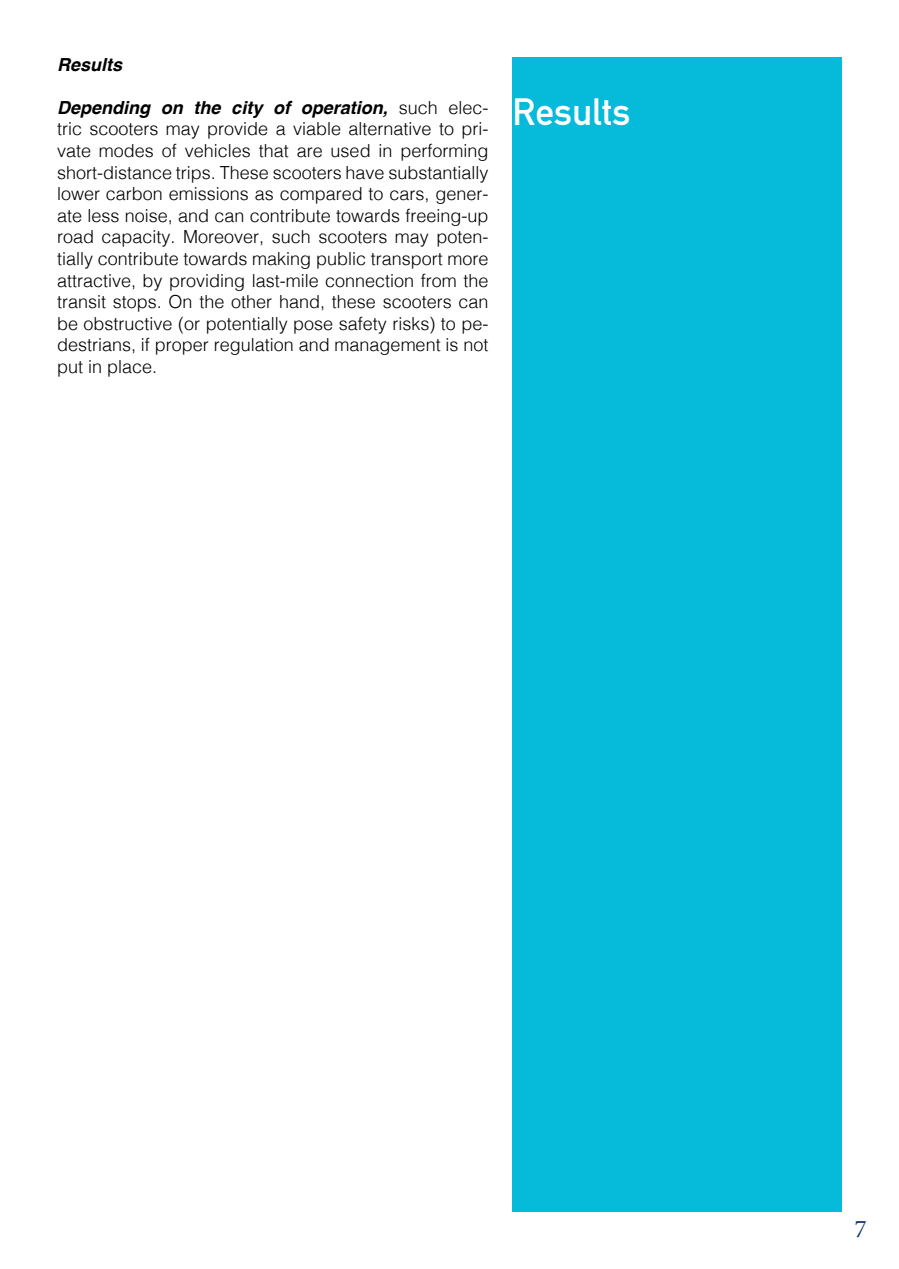
<style>
.page{position:relative;width:899px;height:1269px;background:#fff}
.page>*{position:absolute;margin:0;border:0;box-sizing:border-box;transform-origin:0 0}
.t1{font:700 37.5px "DIN Alternate";color:#fff}
.t2{font:25.5px "Minion Pro";color:#1b3f73}
.t3{font:300 18px/21.6px "Helvetica";color:#000;text-align:justify}
.t4{font:italic 700 18px "Helvetica";color:#000}
.s1{font-weight:700;font-style:italic}
</style>
<div class="page">
<div style="left:512px;top:57px;width:330px;height:1155px;background:#06bbda"></div>
<p class="t4" style="left:57px;top:49px;width:67px">Results</p>
<p class="t3" style="left:57px;top:95px;width:433px"><span class="s1">Depending on the city of operation,</span> such elec&shy;tric scooters may provide a viable alternative to pri&shy;vate modes of vehicles that are used in performing short-distance trips. These scooters have substantially lower carbon emissions as compared to cars, gener&shy;ate less noise, and can contribute towards freeing-up road capacity. Moreover, such scooters may poten&shy;tially contribute towards making public transport more attractive, by providing last-mile connection from the transit stops. On the other hand, these scooters can be obstructive (or potentially pose safety risks) to pe&shy;destrians, if proper regulation and management is not put in place.</p>
<h1 class="t1" style="left:512px;top:84px;width:119px">Results</h1>
<h2 class="t2" style="left:854px;top:1211px;width:14px">7</h2>
</div>
